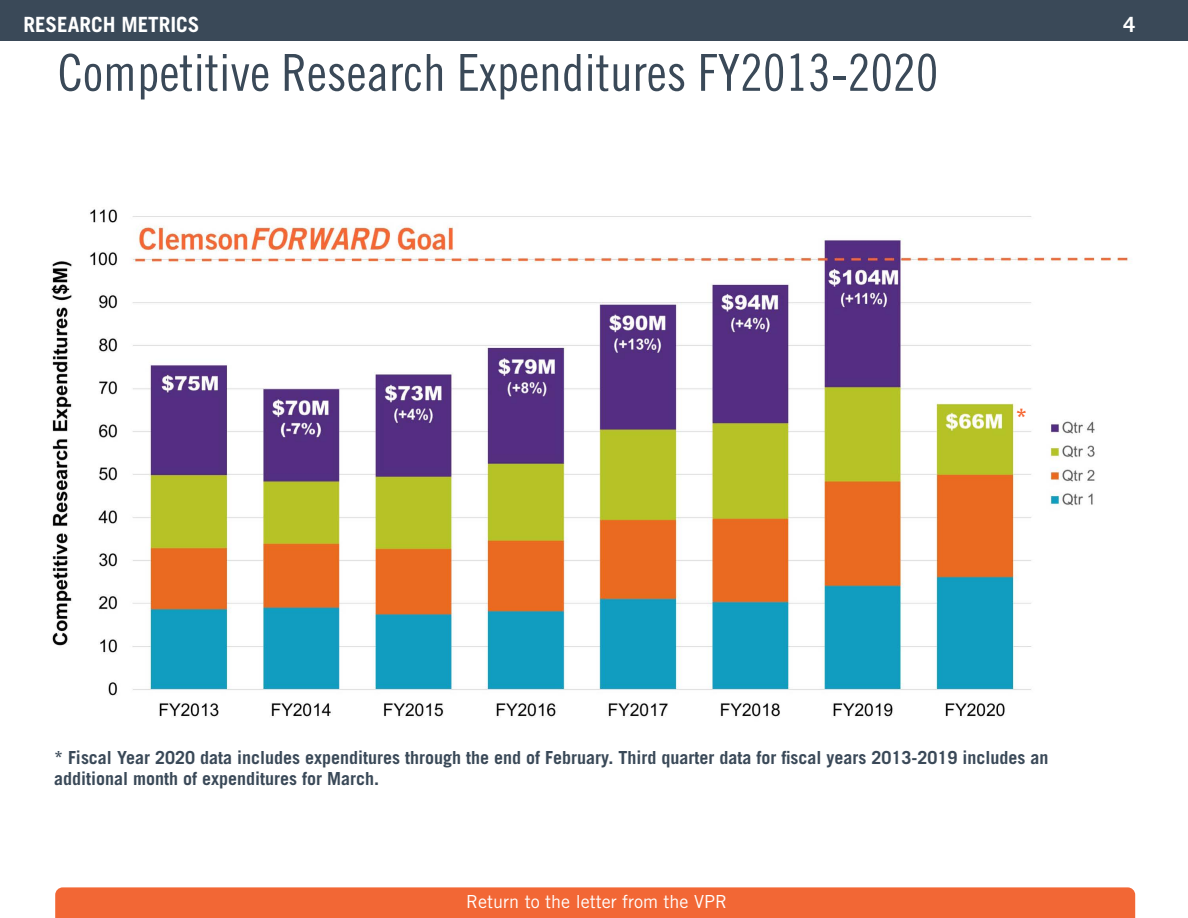
<style>
.page{position:relative;width:1188px;height:918px;background:#fff}
.page>*{position:absolute;margin:0;border:0;box-sizing:border-box;transform-origin:0 0}
.t1{font:51px "Trade Gothic LT Std Cn 18";color:#3a4958}
.t2{font:700 24px "Trade Gothic LT Std";color:#f66733}
.t3{font:700 21px "Trade Gothic LT Std";color:#fff}
.t4{font:700 18px/21.6px "Trade Gothic LT Std";color:#3a4958}
.t5{font:18px "Trade Gothic LT Std";color:#fff}
</style>
<div class="page">
<div style="left:0;top:0;width:1188px;height:41px;background:#3a4958"></div>
<img style="left:51px;top:209px;width:1077px;height:508px">
<div style="left:55px;top:887px;width:1080px;height:31px;background:#f26735"></div>
<p class="t3" style="left:23px;top:12px;width:178px">RESEARCH METRICS</p>
<h1 class="t1" style="left:58px;top:42px;width:882px">Competitive Research Expenditures FY2013-2020</h1>
<p class="t3" style="left:1124px;top:12px;width:13px">4</p>
<h2 class="t2" style="left:1016px;top:403px;width:13px">*</h2>
<p class="t4" style="left:54px;top:746px;width:996px">* Fiscal Year 2020 data includes expenditures through the end of February. Third quarter data for fiscal years 2013-2019 includes an additional month of expenditures for March.</p>
<p class="t5" style="left:466px;top:891px;width:262px">Return to the letter from the VPR</p>
</div>
